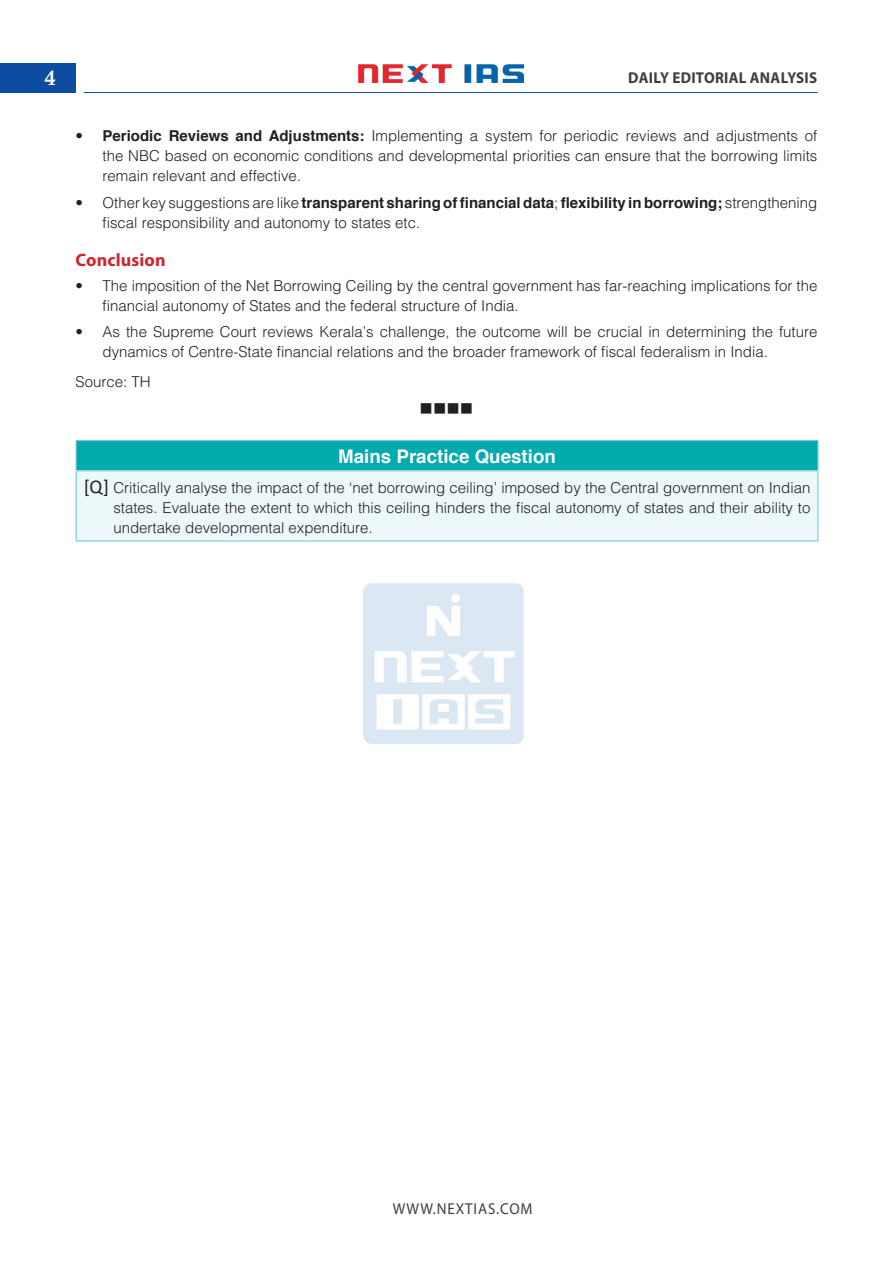
<style>
.page{position:relative;width:893px;height:1263px;background:#fff}
.page>*{position:absolute;margin:0;border:0;box-sizing:border-box;transform-origin:0 0}
.t1{font:21px "Calis MT Bol";color:#fff}
.Table_Head{font:700 18.75px "Helvetica";color:#fff}
.H-2{font:700 18px "Myriad Pro";letter-spacing:.01em;color:#d1232a}
.body{font:18px "Wingdings";color:#231f20}
.t2{font:700 15.75px "Myriad Pro";letter-spacing:.02em;color:#3e3e3f;scale:.95 1}
.t3{font:15.75px "Myriad Pro";letter-spacing:.06em;color:#3e3e3f;scale:.95 1}
.body-2{font:300 15px/20.2px "Helvetica";color:#231f20}
.s1{font-weight:700}
.s2{font-family:"Calibri";font-weight:400;font-size:19.5px}
</style>
<div class="page">
<div style="left:0;top:63px;width:76px;height:30px;background:#0d4da1"></div>
<img style="left:359px;top:64px;width:165px;height:19px">
<hr style="left:84px;top:92px;width:733px;height:1px;background:#0d4da1">
<img style="left:363px;top:583px;width:161px;height:161px">
<div style="left:76px;top:441px;width:742px;height:30px;background:#00aaad"></div>
<div style="left:76px;top:471px;width:742px;height:70px;background:#edf8fb"></div>
<hr style="left:76px;top:471px;width:1px;height:69px;background:#77ccd0">
<hr style="left:817px;top:471px;width:1px;height:69px;background:#77ccd0">
<hr style="left:76px;top:540px;width:742px;height:1px;background:#77ccd0">
<hr style="left:76px;top:440px;width:742px;height:1px;background:#77ccd0">
<svg style="left:76px;top:441px;width:1px;height:29px"></svg>
<svg style="left:817px;top:441px;width:1px;height:29px"></svg>
<hr style="left:76px;top:470px;width:742px;height:1px;background:#77ccd0">
<h1 class="t1" style="left:45px;top:66px;width:12px">4</h1>
<p class="t2" style="left:628px;top:67px;width:200px">DAILY EDITORIAL ANALYSIS</p>
<p class="body-2" style="left:103px;top:125px;width:716px;text-align:justify;text-indent:-27px">• <span class="s1">Periodic Reviews and Adjustments:</span> Implementing a system for periodic reviews and adjustments of the NBC based on economic conditions and developmental priorities can ensure that the borrowing limits remain relevant and effective.</p>
<p class="body-2" style="left:103px;top:192px;width:716px;text-indent:-27px">• Other key suggestions are like <span class="s1">transparent sharing of financial data</span>; <span class="s1">flexibility in borrowing;</span> strengthening fiscal responsibility and autonomy to states etc.</p>
<p class="H-2" style="left:76px;top:248px;width:92px">Conclusion</p>
<p class="body-2" style="left:103px;top:275px;width:716px;text-indent:-27px">• The imposition of the Net Borrowing Ceiling by the central government has far-reaching implications for the financial autonomy of States and the federal structure of India.</p>
<p class="body-2" style="left:103px;top:321px;width:716px;text-indent:-27px">• As the Supreme Court reviews Kerala’s challenge, the outcome will be crucial in determining the future dynamics of Centre-State financial relations and the broader framework of fiscal federalism in India.</p>
<p class="body-2" style="left:76px;top:371px;width:77px">Source: TH</p>
<p class="body" style="left:420px;top:398px;width:55px">■■■■</p>
<p class="Table_Head" style="left:338px;top:441px;width:219px">Mains Practice Question</p>
<p class="body-2" style="left:113px;top:477px;width:698px;text-align:justify;text-indent:-30px"><span class="s2">[Q]</span> Critically analyse the impact of the ‘net borrowing ceiling’ imposed by the Central government on Indian states. Evaluate the extent to which this ceiling hinders the fiscal autonomy of states and their ability to undertake developmental expenditure.</p>
<p class="t3" style="left:393px;top:1199px;width:149px">WWW.NEXTIAS.COM</p>
</div>
